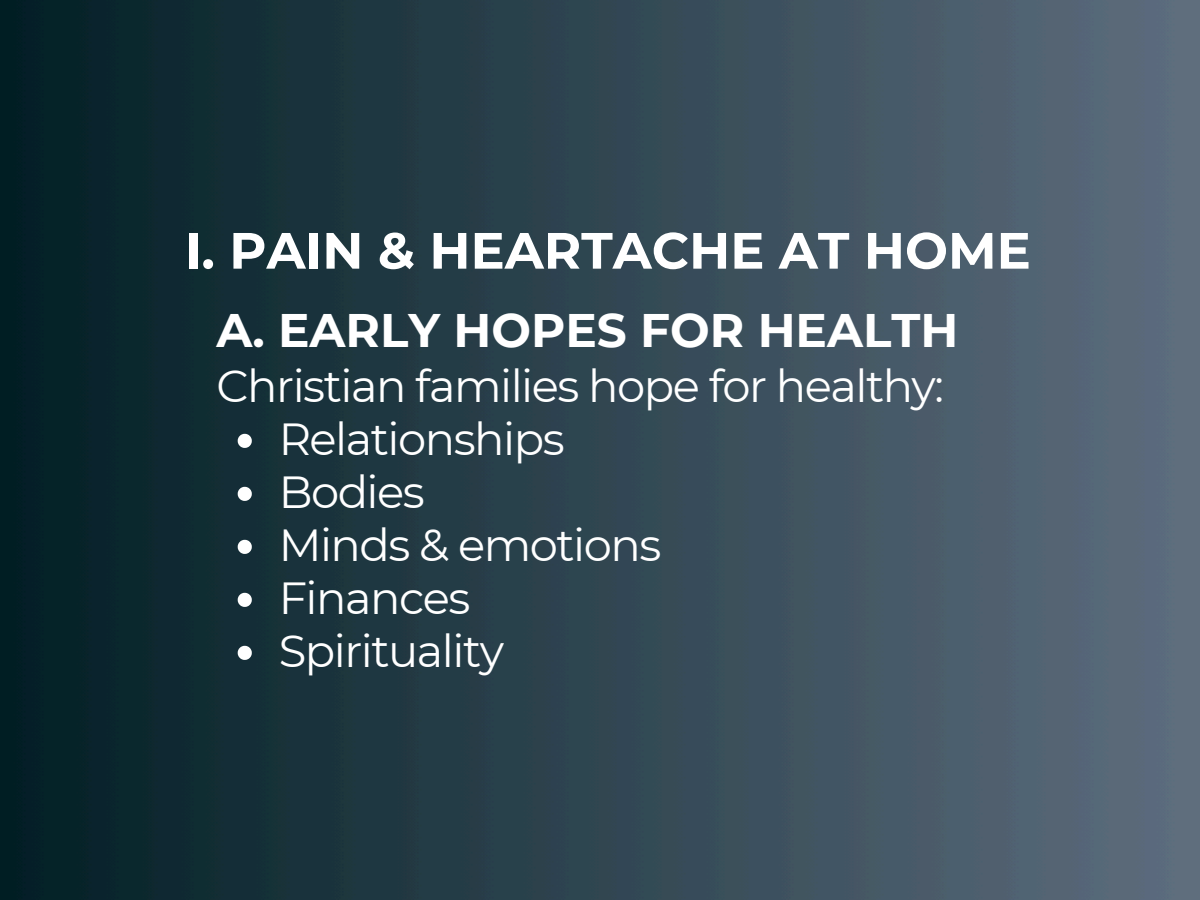
<style>
.page{position:relative;width:1200px;height:900px;background:#fff}
.page>*{position:absolute;margin:0;border:0;box-sizing:border-box;transform-origin:0 0}
.t1{font:700 51px "Montserrat";color:#fff}
.t2{font:700 47px "Montserrat";color:#fff}
.t3{font:44.8px "Montserrat";letter-spacing:-.035em;color:#fff}
</style>
<div class="page">
<img style="left:0;top:0;width:1200px;height:900px">
<svg style="left:238px;top:434px;width:14px;height:14px"></svg>
<svg style="left:238px;top:487px;width:14px;height:14px"></svg>
<svg style="left:238px;top:540px;width:14px;height:14px"></svg>
<svg style="left:238px;top:593px;width:14px;height:14px"></svg>
<svg style="left:238px;top:646px;width:14px;height:14px"></svg>
<h1 class="t1" style="left:185px;top:219px;width:848px">I. PAIN &amp; HEARTACHE AT HOME</h1>
<p class="t2" style="left:216px;top:302px;width:744px">A. EARLY HOPES FOR HEALTH</p>
<h1 class="t3" style="left:216px;top:358px;width:729px">Christian families hope for healthy:</h1>
<p class="t3" style="left:279px;top:412px;width:287px">Relationships</p>
<p class="t3" style="left:279px;top:465px;width:148px">Bodies</p>
<p class="t3" style="left:279px;top:518px;width:384px">Minds &amp; emotions</p>
<p class="t3" style="left:279px;top:571px;width:193px">Finances</p>
<p class="t3" style="left:279px;top:624px;width:227px">Spirituality</p>
</div>
